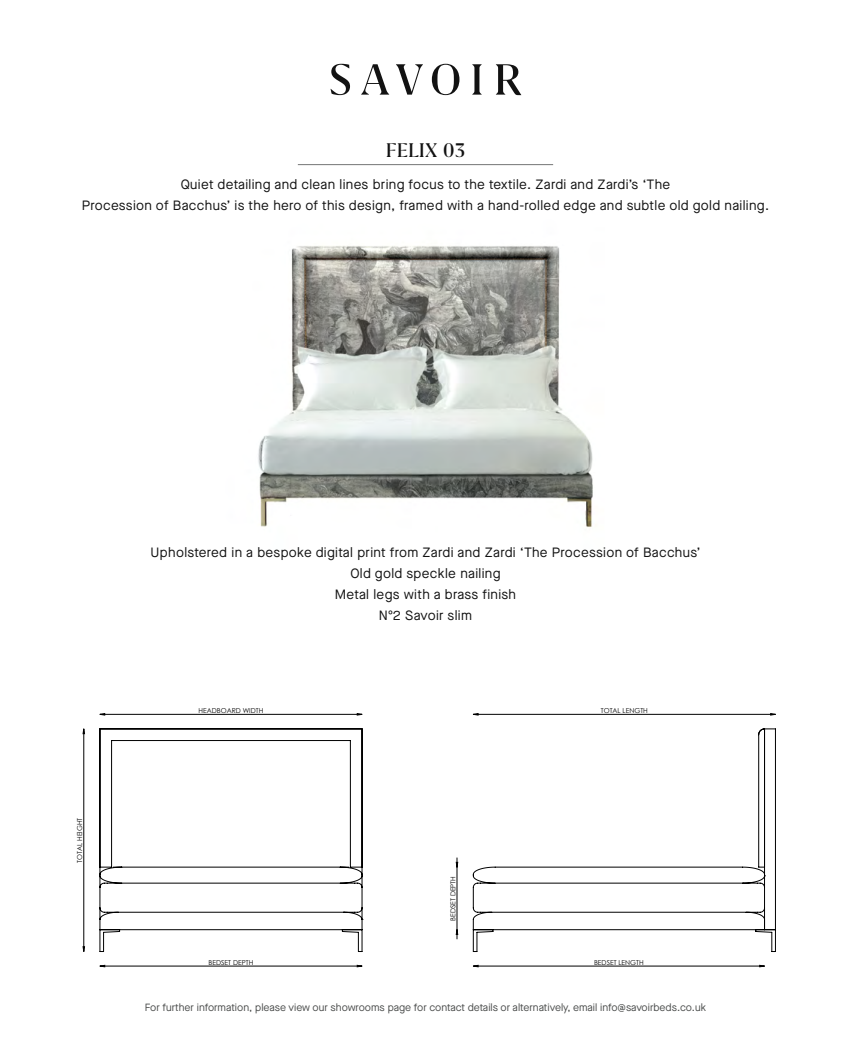
<style>
.page{position:relative;width:851px;height:1063px;background:#fff}
.page>*{position:absolute;margin:0;border:0;box-sizing:border-box;transform-origin:0 0}
.t1{font:500 22.5px "Grifo M";color:#121212}
.t2{font:13.5px/21px "Maison Neue";letter-spacing:.025em;color:#121212;text-align:center}
.t3{font:10.5px "Maison Neue";color:#4a4c4b}
.t4{font:6.75px "Century Gothic";color:#000}
</style>
<div class="page">
<svg style="left:330px;top:64px;width:20px;height:31px"></svg>
<svg style="left:361px;top:64px;width:28px;height:31px"></svg>
<svg style="left:396px;top:64px;width:27px;height:31px"></svg>
<svg style="left:432px;top:64px;width:27px;height:31px"></svg>
<svg style="left:472px;top:64px;width:9px;height:31px"></svg>
<svg style="left:496px;top:64px;width:25px;height:31px"></svg>
<img style="left:258px;top:245px;width:335px;height:283px">
<hr style="left:298px;top:164px;width:255px;height:1px;background:#747575">
<svg style="left:100px;top:714px;width:675px;height:253px"></svg>
<svg style="left:100px;top:713px;width:262px;height:2px"></svg>
<svg style="left:83px;top:729px;width:374px;height:223px"></svg>
<svg style="left:99px;top:729px;width:263px;height:223px"></svg>
<svg style="left:473px;top:729px;width:302px;height:223px"></svg>
<h1 class="t1" style="left:386px;top:139px;width:81px">FELIX 03</h1>
<p class="t2" style="left:82px;top:175px;width:688px">Quiet detailing and clean lines bring focus to the textile. Zardi and Zardi’s ‘The<br>Procession of Bacchus’ is the hero of this design, framed with a hand-rolled edge and subtle old gold nailing.</p>
<p class="t2" style="left:151px;top:543px;width:551px">Upholstered in a bespoke digital print from Zardi and Zardi ‘The Procession of Bacchus’ Old gold speckle nailing<br>Metal legs with a brass finish<br>Nº2 Savoir slim</p>
<p class="t4" style="left:75px;top:863px;width:46px;rotate:-90deg">TOTAL HEIGHT</p>
<p class="t4" style="left:198px;top:706px;width:66px">HEADBOARD WIDTH</p>
<p class="t4" style="left:209px;top:957px;width:46px">BEDSET DEPTH</p>
<p class="t4" style="left:448px;top:921px;width:46px;rotate:-90deg">BEDSET DEPTH</p>
<p class="t4" style="left:600px;top:706px;width:48px">TOTAL LENGTH</p>
<p class="t4" style="left:594px;top:957px;width:51px">BEDSET LENGTH</p>
<p class="t3" style="left:145px;top:1000px;width:562px">For further information, please view our showrooms page for contact details or alternatively, email info@savoirbeds.co.uk</p>
</div>
